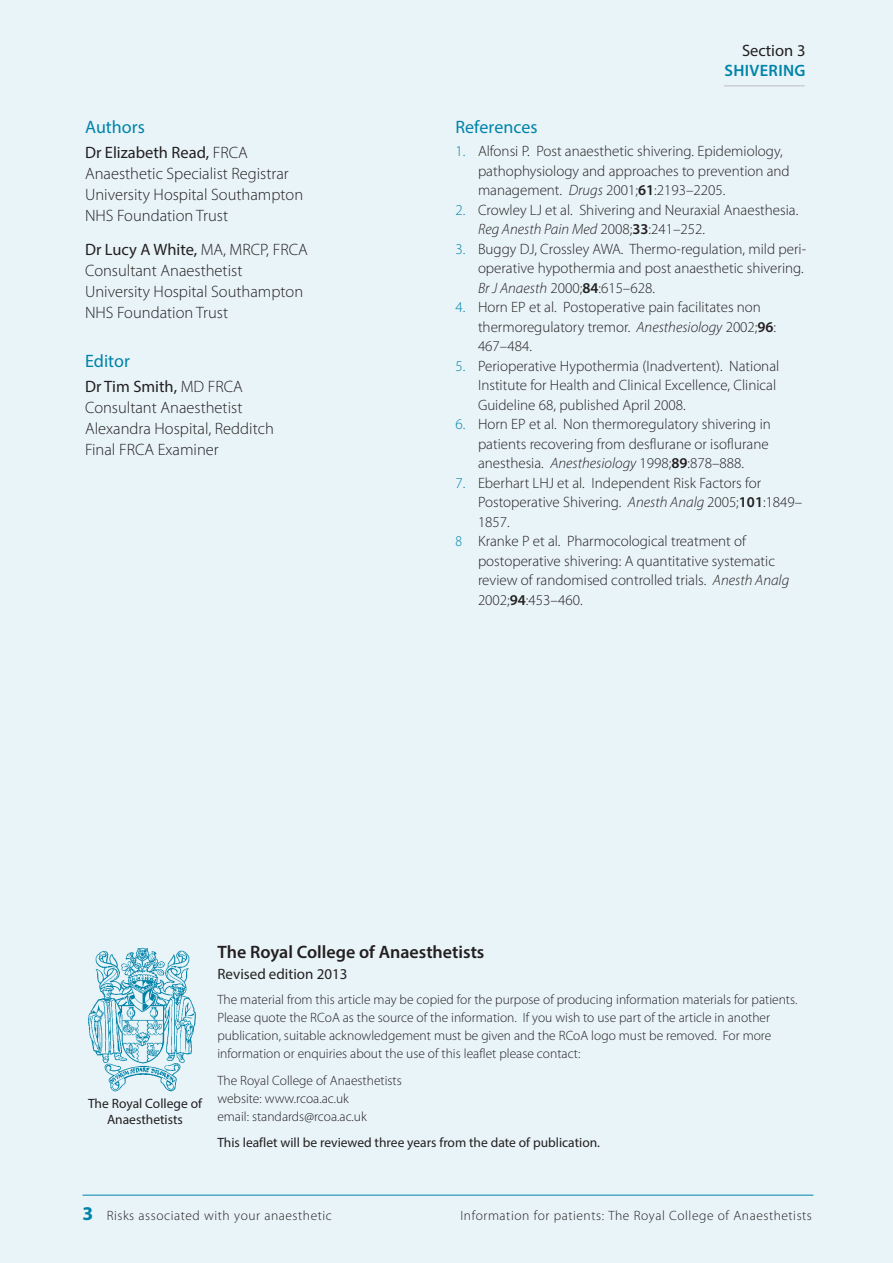
<style>
.page{position:relative;width:893px;height:1263px;background:#e9f4f8}
.page>*{position:absolute;margin:0;border:0;box-sizing:border-box;transform-origin:0 0}
.t1{font:600 18px "Myriad Pro";color:#231f20}
.t2{font:18px "Myriad Pro";color:#0083a9}
.t3{font:300 16.5px/21px "Myriad Pro";color:#231f20}
.t4{font:600 16.5px "Myriad Pro";letter-spacing:.02em;color:#0083a9}
.t5{font:16.5px "Myriad Pro";color:#231f20}
.t6{font:300 15px/19.5px "Myriad Pro";color:#231f20}
.t7{font:15px "Myriad Pro";color:#231f20}
.t8{font:300 13.5px/18px "Myriad Pro";color:#231f20}
.t9{font:13.5px/16.5px "Myriad Pro";color:#231f20;text-align:center}
.t10{font:300 13.5px "Myriad Pro";letter-spacing:.04em;color:#231f20}
.s1{font-weight:400}
.s2{color:#0083a9}
.s3{font-style:italic}
.s4{font-weight:600}
.s5{font-weight:700;font-size:19.5px;color:#0083a9}
</style>
<div class="page">
<hr style="left:82px;top:1195px;width:731px;height:1px;background:#0083a9">
<img style="left:87px;top:947px;width:109px;height:144px">
<hr style="left:724px;top:85px;width:81px;height:1px;background:#bebfc2">
<p class="t2" style="left:85px;top:115px;width:61px">Authors</p>
<p class="t3" style="left:85px;top:142px;width:220px"><span class="s1">Dr Elizabeth Read,</span> FRCA<br>Anaesthetic Specialist Registrar<br>University Hospital Southampton<br>NHS Foundation Trust</p>
<p class="t3" style="left:85px;top:238px;width:224px"><span class="s1">Dr Lucy A White,</span> MA, MRCP, FRCA<br>Consultant Anaesthetist<br>University Hospital Southampton<br>NHS Foundation Trust</p>
<p class="t2" style="left:85px;top:349px;width:46px">Editor</p>
<p class="t3" style="left:85px;top:376px;width:190px"><span class="s1">Dr Tim Smith,</span> MD FRCA<br>Consultant Anaesthetist<br>Alexandra Hospital, Redditch<br>Final FRCA Examiner</p>
<p class="t5" style="left:742px;top:41px;width:65px">Section 3</p>
<p class="t4" style="left:725px;top:60px;width:82px">sh ivering</p>
<p class="t2" style="left:455px;top:115px;width:84px">References</p>
<p class="t6" style="left:478px;top:141px;width:313px;text-indent:-22px"><span class="s2">1.</span> Alfonsi P. Post anaesthetic shivering. Epidemiology, pathophysiology and approaches to prevention and management. <span class="s3">Drugs</span> 2001;<span class="s4">61</span>:2193–2205.</p>
<p class="t6" style="left:478px;top:200px;width:322px;text-indent:-22px"><span class="s2">2.</span> Crowley LJ et al. Shivering and Neuraxial Anaesthesia.<br><span class="s3">Reg Anesth Pain Med</span> 2008;<span class="s4">33</span>:241–252.</p>
<p class="t6" style="left:478px;top:239px;width:330px;text-indent:-22px"><span class="s2">3.</span> Buggy DJ, Crossley AWA. Thermo-regulation, mild peri&shy;operative hypothermia and post anaesthetic shivering.<br><span class="s3">Br J Anaesth</span> 2000;<span class="s4">84</span>:615–628.</p>
<p class="t6" style="left:478px;top:297px;width:300px;text-indent:-22px"><span class="s2">4.</span> Horn EP et al. Postoperative pain facilitates non thermoregulatory tremor. <span class="s3">Anesthesiology</span> 2002;<span class="s4">96</span>:<br>467–484.</p>
<p class="t6" style="left:478px;top:356px;width:303px;text-indent:-22px"><span class="s2">5.</span> Perioperative Hypothermia (Inadvertent). National<br>Institute for Health and Clinical Excellence, Clinical<br>Guideline 68, published April 2008.</p>
<p class="t6" style="left:478px;top:414px;width:294px;text-indent:-22px"><span class="s2">6.</span> Horn EP et al. Non thermoregulatory shivering in patients recovering from desflurane or isoflurane anesthesia. <span class="s3">Anesthesiology</span> 1998;<span class="s4">89</span>:878–888.</p>
<p class="t6" style="left:455px;top:473px;width:307px"><span class="s2">7.</span> Eberhart LHJ et al. Independent Risk Factors for</p>
<p class="t6" style="left:478px;top:492px;width:326px">Postoperative Shivering. <span class="s3">Anesth Analg</span> 2005;<span class="s4">101</span>:1849–</p>
<p class="t6" style="left:478px;top:512px;width:33px">1857.</p>
<p class="t6" style="left:455px;top:531px;width:292px"><span class="s2">8</span> Kranke P et al. Pharmocological treatment of</p>
<p class="t6" style="left:478px;top:551px;width:299px">postoperative shivering: A quantitative systematic</p>
<p class="t6" style="left:478px;top:570px;width:313px">review of randomised controlled trials. <span class="s3">Anesth Analg</span></p>
<p class="t6" style="left:478px;top:590px;width:106px">2002;<span class="s4">94</span>:453–460.</p>
<p class="t9" style="left:88px;top:1095px;width:115px">The Royal College of<br>Anaesthetists</p>
<p class="t1" style="left:217px;top:941px;width:268px">The Royal College of Anaesthetists</p>
<p class="t7" style="left:217px;top:965px;width:131px">Revised edition 2013</p>
<p class="t8" style="left:217px;top:991px;width:581px">The material from this article may be copied for the purpose of producing information materials for patients.<br>Please quote the RCoA as the source of the information. If you wish to use part of the article in another publication, suitable acknowledgement must be given and the RCoA logo must be removed. For more information or enquiries about the use of this leaflet please contact:</p>
<p class="t8" style="left:217px;top:1071px;width:186px">The Royal College of Anaesthetists website: www.rcoa.ac.uk<br>email: standards@rcoa.ac.uk</p>
<p class="t9" style="left:217px;top:1134px;width:384px">This leaflet will be reviewed three years from the date of publication.</p>
<p class="t10" style="left:82px;top:1207px;width:251px"><span class="s5">3</span> Risks associated with your anaesthetic</p>
<p class="t10" style="left:461px;top:1207px;width:353px">Information for patients: The Royal College of Anaesthetists</p>
</div>
